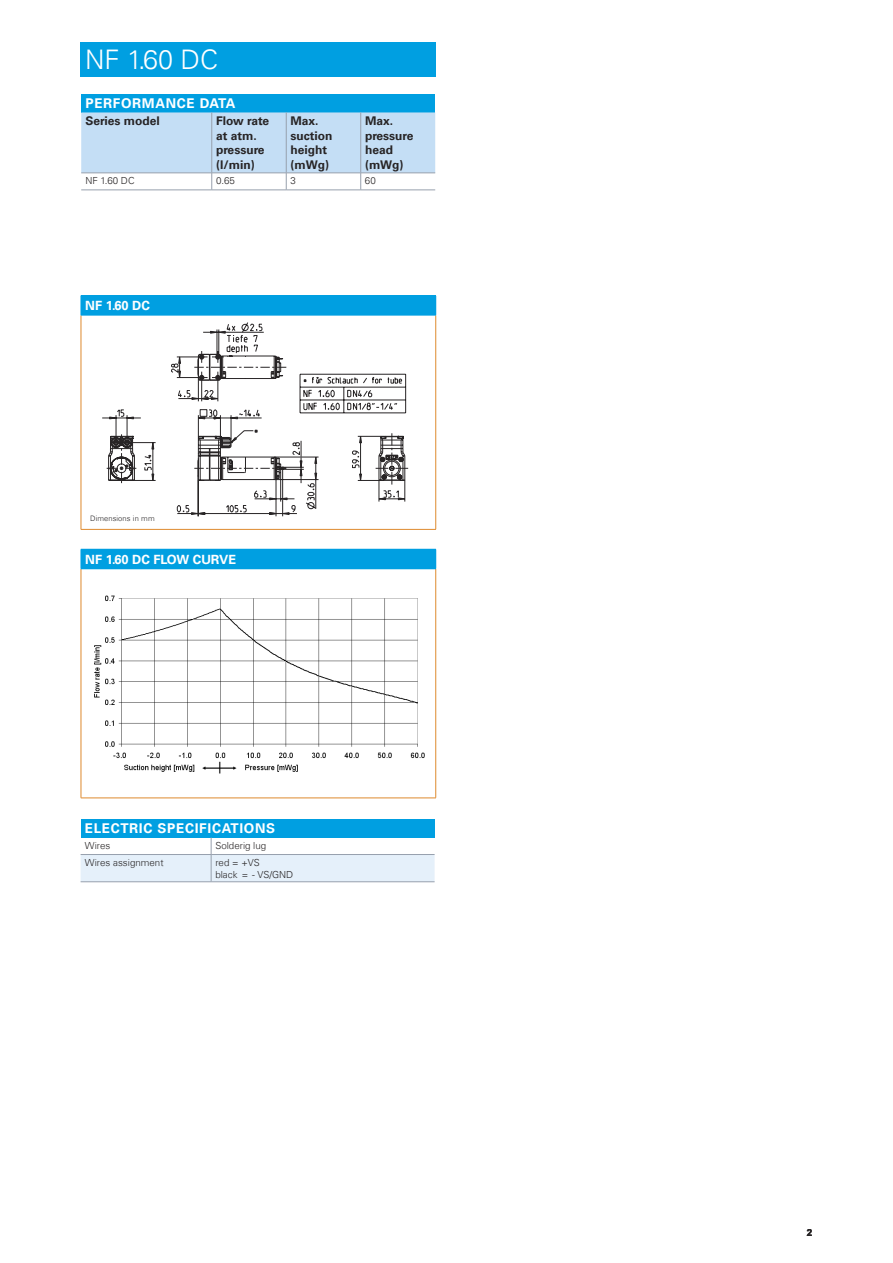
<style>
.page{position:relative;width:893px;height:1263px;background:#fff}
.page>*{position:absolute;margin:0;border:0;box-sizing:border-box;transform-origin:0 0}
.KNF_PRODUCT_CODE_whi{font:300 27px "Univers Com 45";color:#fff}
.Titel_Headline_Tabel{font:700 13.5px "Univers Com 65";letter-spacing:.05em;color:#fff}
.KNF_TABLE_TITLE_whit{font:700 12.75px "Univers Com 65";color:#fff}
.Titel_Kopfzeile_Tabe{font:700 12px/14.4px "Univers Com 65";color:#272425}
.Titel_Fließtext_Tabe{font:300 9.75px "Univers Com 45";color:#272425}
.t1{font:700 9.75px "Arial";color:#272425}
.KNF_FOOTER_Tabelle{font:300 7.5px "Univers Com 45";letter-spacing:.01em;color:#272425}
</style>
<div class="page">
<div style="left:81px;top:43px;width:355px;height:34px;background:#009fe1"></div>
<svg style="left:108px;top:322px;width:301px;height:195px"></svg>
<div style="left:81px;top:296px;width:355px;height:19px;background:#009fe1"></div>
<hr style="left:81px;top:315px;width:1px;height:214px;background:#de8a2e">
<hr style="left:435px;top:315px;width:1px;height:214px;background:#de8a2e">
<hr style="left:81px;top:529px;width:355px;height:1px;background:#de8a2e">
<hr style="left:81px;top:295px;width:355px;height:1px;background:#009fe1">
<hr style="left:81px;top:315px;width:355px;height:1px;background:#009fe1">
<div style="left:81px;top:549px;width:355px;height:20px;background:#009fe1"></div>
<hr style="left:81px;top:569px;width:1px;height:229px;background:#de8a2e">
<hr style="left:435px;top:569px;width:1px;height:229px;background:#de8a2e">
<hr style="left:81px;top:798px;width:355px;height:1px;background:#de8a2e">
<div style="left:81px;top:94px;width:354px;height:18px;background:#009fe1"></div>
<svg style="left:81px;top:112px;width:354px;height:78px"></svg>
<hr style="left:211px;top:112px;width:1px;height:61px;background:#97a0ad">
<hr style="left:81px;top:173px;width:131px;height:1px;background:#97a0ad">
<hr style="left:212px;top:173px;width:74px;height:1px;background:#97a0ad">
<hr style="left:286px;top:173px;width:75px;height:1px;background:#97a0ad">
<hr style="left:81px;top:190px;width:131px;height:1px;background:#97a0ad">
<hr style="left:212px;top:190px;width:74px;height:1px;background:#97a0ad">
<hr style="left:286px;top:190px;width:75px;height:1px;background:#97a0ad">
<hr style="left:361px;top:190px;width:74px;height:1px;background:#97a0ad">
<hr style="left:360px;top:112px;width:1px;height:61px;background:#97a0ad">
<hr style="left:361px;top:173px;width:74px;height:1px;background:#97a0ad">
<img style="left:94px;top:595px;width:331px;height:179px">
<div style="left:81px;top:819px;width:354px;height:18px;background:#009fe1"></div>
<svg style="left:81px;top:837px;width:354px;height:45px"></svg>
<hr style="left:211px;top:881px;width:224px;height:1px;background:#97a0ad">
<p class="KNF_PRODUCT_CODE_whi" style="left:85px;top:43px;width:135px">NF 1.60 DC</p>
<p class="Titel_Headline_Tabel" style="left:85px;top:95px;width:151px">PERFORMANCE DATA</p>
<p class="Titel_Kopfzeile_Tabe" style="left:85px;top:114px;width:76px">Series model</p>
<p class="Titel_Kopfzeile_Tabe" style="left:216px;top:114px;width:55px">Flow rate at atm. pressure</p>
<p class="Titel_Kopfzeile_Tabe" style="left:216px;top:157px;width:40px">(l/min)</p>
<p class="Titel_Kopfzeile_Tabe" style="left:290px;top:114px;width:43px">Max. suction</p>
<p class="Titel_Kopfzeile_Tabe" style="left:290px;top:143px;width:40px">height (mWg)</p>
<p class="Titel_Kopfzeile_Tabe" style="left:365px;top:114px;width:30px">Max.</p>
<p class="Titel_Kopfzeile_Tabe" style="left:365px;top:128px;width:50px">pressure</p>
<p class="Titel_Kopfzeile_Tabe" style="left:365px;top:143px;width:30px">head</p>
<p class="Titel_Kopfzeile_Tabe" style="left:365px;top:157px;width:40px">(mWg)</p>
<p class="Titel_Fließtext_Tabe" style="left:85px;top:175px;width:51px">NF 1.60 DC</p>
<p class="Titel_Fließtext_Tabe" style="left:216px;top:175px;width:20px">0.65</p>
<p class="Titel_Fließtext_Tabe" style="left:290px;top:175px;width:7px">3</p>
<p class="Titel_Fließtext_Tabe" style="left:365px;top:174px;width:12px">60</p>
<p class="KNF_TABLE_TITLE_whit" style="left:85px;top:298px;width:66px">NF 1.60 DC</p>
<p class="KNF_FOOTER_Tabelle" style="left:90px;top:514px;width:66px">Dimensions in mm</p>
<p class="KNF_TABLE_TITLE_whit" style="left:85px;top:551px;width:152px">NF 1.60 DC FLOW CURVE</p>
<p class="Titel_Headline_Tabel" style="left:85px;top:820px;width:192px">ELECTRIC SPECIFICATIONS</p>
<p class="Titel_Fließtext_Tabe" style="left:85px;top:839px;width:27px">Wires</p>
<p class="Titel_Fließtext_Tabe" style="left:215px;top:839px;width:52px">Solderig lug</p>
<p class="Titel_Fließtext_Tabe" style="left:85px;top:856px;width:80px">Wires assignment</p>
<p class="Titel_Fließtext_Tabe" style="left:215px;top:856px;width:46px">red = +VS</p>
<p class="Titel_Fließtext_Tabe" style="left:215px;top:868px;width:79px">black = - VS/GND</p>
<p class="t1" style="left:807px;top:1226px;width:7px">2</p>
</div>
